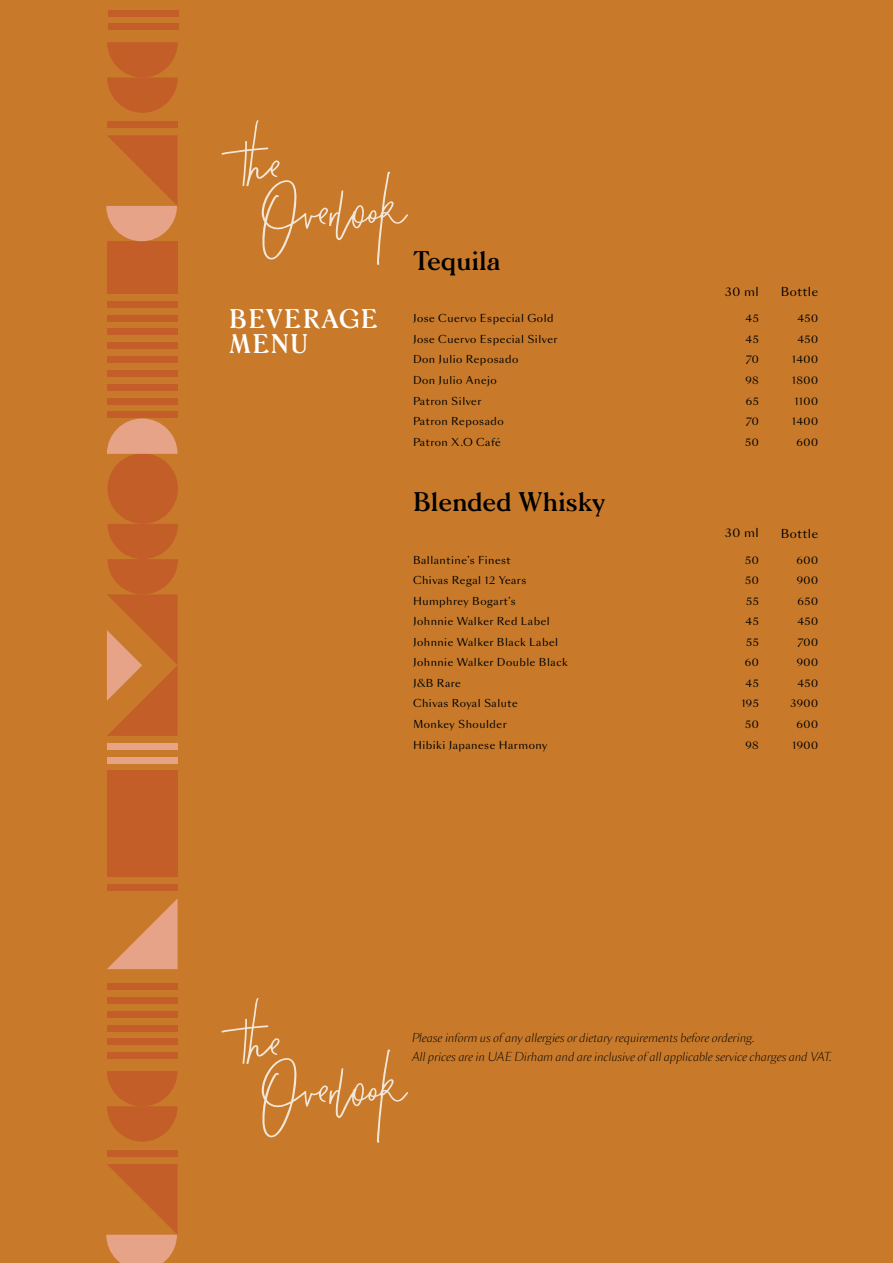
<style>
.page{position:relative;width:893px;height:1263px;background:#c87a2a}
.page>*{position:absolute;margin:0;border:0;box-sizing:border-box;transform-origin:0 0}
.t1{font:700 25.65px "Morion";color:#000}
.t2{font:700 25.65px/25.7px "Morion";letter-spacing:.05em;color:#fff}
.t3{font:italic 300 11.55px/19.2px "Sang Bleu Sans";color:#000}
.t4{font:11.55px "Sang Bleu Sans";letter-spacing:.05em;color:#000101}
.t5{font:10.2px/20.5px "Sang Bleu Sans";letter-spacing:.05em;color:#000101}
</style>
<div class="page">
<div style="left:107px;top:771px;width:71px;height:106px;background:#c35e28"></div>
<div style="left:107px;top:241px;width:71px;height:53px;background:#c35e28"></div>
<div style="left:107px;top:757px;width:71px;height:6px;background:#e6a388"></div>
<div style="left:107px;top:398px;width:71px;height:6px;background:#c35e28"></div>
<div style="left:107px;top:356px;width:71px;height:7px;background:#c35e28"></div>
<div style="left:107px;top:315px;width:71px;height:6px;background:#c35e28"></div>
<div style="left:107px;top:743px;width:71px;height:7px;background:#e6a388"></div>
<div style="left:107px;top:412px;width:71px;height:6px;background:#c35e28"></div>
<div style="left:107px;top:370px;width:71px;height:7px;background:#c35e28"></div>
<div style="left:107px;top:329px;width:71px;height:6px;background:#c35e28"></div>
<div style="left:107px;top:384px;width:71px;height:7px;background:#c35e28"></div>
<div style="left:107px;top:342px;width:71px;height:7px;background:#c35e28"></div>
<div style="left:107px;top:1038px;width:71px;height:7px;background:#c35e28"></div>
<div style="left:107px;top:997px;width:71px;height:7px;background:#c35e28"></div>
<div style="left:107px;top:1052px;width:71px;height:7px;background:#c35e28"></div>
<div style="left:107px;top:1011px;width:71px;height:6px;background:#c35e28"></div>
<div style="left:107px;top:1025px;width:71px;height:6px;background:#c35e28"></div>
<div style="left:107px;top:983px;width:71px;height:7px;background:#c35e28"></div>
<div style="left:107px;top:301px;width:71px;height:7px;background:#c35e28"></div>
<div style="left:107px;top:121px;width:71px;height:7px;background:#c35e28"></div>
<div style="left:107px;top:884px;width:71px;height:7px;background:#c35e28"></div>
<svg style="left:107px;top:898px;width:71px;height:71px"></svg>
<div style="left:107px;top:453px;width:71px;height:71px;background:#c35e28;border-radius:50%"></div>
<svg style="left:106px;top:135px;width:72px;height:106px"></svg>
<svg style="left:107px;top:1071px;width:71px;height:70px"></svg>
<svg style="left:107px;top:418px;width:71px;height:36px"></svg>
<svg style="left:107px;top:524px;width:71px;height:212px"></svg>
<div style="left:108px;top:10px;width:70px;height:6px;background:#c35e28"></div>
<div style="left:108px;top:24px;width:70px;height:6px;background:#c35e28"></div>
<svg style="left:107px;top:42px;width:71px;height:71px"></svg>
<div style="left:107px;top:1150px;width:71px;height:7px;background:#c35e28"></div>
<svg style="left:106px;top:1164px;width:72px;height:99px"></svg>
<svg style="left:221px;top:120px;width:187px;height:145px"></svg>
<svg style="left:221px;top:998px;width:188px;height:145px"></svg>
<h1 class="t2" style="left:229px;top:303px;width:150px">BEVERAGE<br>MENU</h1>
<h1 class="t1" style="left:413px;top:238px;width:89px">Tequila</h1>
<p class="t5" style="left:413px;top:308px;width:146px">Jose Cuervo Especial Gold<br>Jose Cuervo Especial Silver<br>Don Julio Reposado<br>Don Julio Anejo<br>Patron Silver<br>Patron Reposado<br>Patron X.O Café</p>
<p class="t5" style="left:792px;top:308px;width:28px;text-align:center">450<br>450<br>1400<br>1800<br>1100<br>1400<br>600</p>
<p class="t4" style="left:725px;top:284px;width:35px">30 ml</p>
<p class="t4" style="left:781px;top:285px;width:39px">Bottle</p>
<p class="t5" style="left:745px;top:308px;width:15px;text-align:justify">45<br>45<br>70<br>98<br>65<br>70<br>50</p>
<h1 class="t1" style="left:413px;top:480px;width:194px">Blended Whisky</h1>
<p class="t5" style="left:413px;top:550px;width:156px">Ballantine’s Finest<br>Chivas Regal 12 Years<br>Humphrey Bogart’s<br>Johnnie Walker Red Label<br>Johnnie Walker Black Label<br>Johnnie Walker Double Black<br>J&amp;B Rare<br>Chivas Royal Salute<br>Monkey Shoulder<br>Hibiki Japanese Harmony</p>
<p class="t5" style="left:790px;top:550px;width:29px;text-align:right">600<br>900<br>650<br>450<br>700<br>900<br>450<br>3900<br>600<br>1900</p>
<p class="t4" style="left:725px;top:525px;width:35px">30 ml</p>
<p class="t4" style="left:781px;top:526px;width:39px">Bottle</p>
<p class="t5" style="left:741px;top:550px;width:19px;text-align:center">50<br>50<br>55<br>45<br>55<br>60<br>45<br>195<br>50<br>98</p>
<p class="t3" style="left:411px;top:1029px;width:421px">Please inform us of any allergies or dietary requirements before ordering.<br>All prices are in UAE Dirham and are inclusive of all applicable service charges and VAT.</p>
</div>
